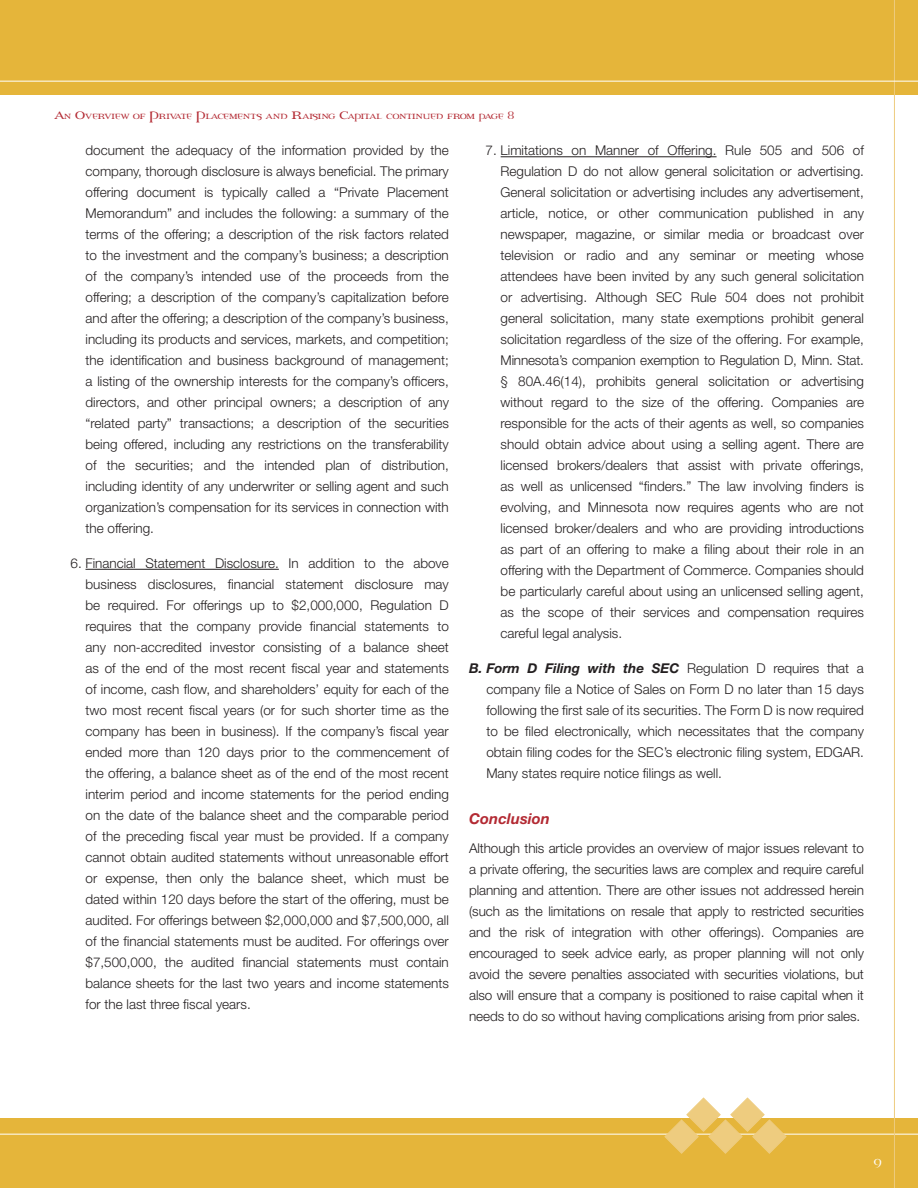
<style>
.page{position:relative;width:918px;height:1188px;background:#fff}
.page>*{position:absolute;margin:0;border:0;box-sizing:border-box;transform-origin:0 0}
.t1{font:18px "Percolator Expert";color:#fff}
.Red_Italic_Header{font:italic 700 15px "Helvetica Neue LT Std";letter-spacing:.005em;color:#b32a33}
.Body_Copy{font:300 13.5px/21px "Helvetica Neue LT Std";color:#231f20;text-align:justify}
.Continued_on_page{font:10.5px "Percolator Expert";color:#b32a33}
.s1{font-size:15px}
.s2{font-weight:700;font-style:italic}
</style>
<div class="page">
<hr style="left:86px;top:569px;width:193px;height:1px;background:#231f20">
<hr style="left:501px;top:156px;width:216px;height:1px;background:#231f20">
<div style="left:0;top:0;width:918px;height:94px;background:#e5b53a"></div>
<div style="left:0;top:1119px;width:918px;height:69px;background:#e5b53a"></div>
<hr style="left:0;top:1134px;width:918px;height:1px;background:#fff">
<hr style="left:894px;top:0;width:1px;height:1188px;background:#eecc7f">
<hr style="left:0;top:81px;width:918px;height:1px;background:#fff">
<svg style="left:664px;top:1097px;width:123px;height:57px"></svg>
<p class="Continued_on_page" style="left:54px;top:111px;width:461px"><span class="s1">A</span>n <span class="s1">O</span>verview of <span class="s1">P</span>rivate <span class="s1">P</span>lacements and <span class="s1">R</span>aising <span class="s1">C</span>apital continued from page <span class="s1">8</span></p>
<p class="Body_Copy" style="left:86px;top:140px;width:365px">document the adequacy of the information provided by the company, thorough disclosure is always beneficial. The primary offering document is typically called a “Private Placement Memorandum” and includes the following: a summary of the terms of the offering; a description of the risk factors related to the investment and the company’s business; a description of the company’s intended use of the proceeds from the offering; a description of the company’s capitalization before and after the offering; a description of the company’s business, including its products and services, markets, and competition; the identification and business background of management; a listing of the ownership interests for the company’s officers, directors, and other principal owners; a description of any “related party” transactions; a description of the securities being offered, including any restrictions on the transferability of the securities; and the intended plan of distribution, including identity of any underwriter or selling agent and such organization’s compensation for its services in connection with the offering.</p>
<p class="Body_Copy" style="left:86px;top:552px;width:365px;text-indent:-15px">6. Financial Statement Disclosure. In addition to the above business disclosures, financial statement disclosure may be required. For offerings up to $2,000,000, Regulation D requires that the company provide financial statements to any non-accredited investor consisting of a balance sheet as of the end of the most recent fiscal year and statements of income, cash flow, and shareholders’ equity for each of the two most recent fiscal years (or for such shorter time as the company has been in business). If the company’s fiscal year ended more than 120 days prior to the commencement of the offering, a balance sheet as of the end of the most recent interim period and income statements for the period ending on the date of the balance sheet and the comparable period of the preceding fiscal year must be provided. If a company cannot obtain audited statements without unreasonable effort or expense, then only the balance sheet, which must be dated within 120 days before the start of the offering, must be audited. For offerings between $2,000,000 and $7,500,000, all of the financial statements must be audited. For offerings over $7,500,000, the audited financial statements must contain balance sheets for the last two years and income statements for the last three fiscal years.</p>
<p class="Body_Copy" style="left:501px;top:140px;width:365px;text-indent:-15px">7. Limitations on Manner of Offering. Rule 505 and 506 of Regulation D do not allow general solicitation or advertising.<br>General solicitation or advertising includes any advertisement, article, notice, or other communication published in any newspaper, magazine, or similar media or broadcast over television or radio and any seminar or meeting whose attendees have been invited by any such general solicitation or advertising. Although SEC Rule 504 does not prohibit general solicitation, many state exemptions prohibit general solicitation regardless of the size of the offering. For example, Minnesota’s companion exemption to Regulation D, Minn. Stat. § 80A.46(14), prohibits general solicitation or advertising without regard to the size of the offering. Companies are responsible for the acts of their agents as well, so companies should obtain advice about using a selling agent. There are licensed brokers/dealers that assist with private offerings, as well as unlicensed “finders.” The law involving finders is evolving, and Minnesota now requires agents who are not licensed broker/dealers and who are providing introductions as part of an offering to make a filing about their role in an offering with the Department of Commerce. Companies should be particularly careful about using an unlicensed selling agent, as the scope of their services and compensation requires careful legal analysis.</p>
<p class="Body_Copy" style="left:486px;top:657px;width:379px;text-indent:-17px"><span class="s2">B. Form D Filing with the SEC</span> Regulation D requires that a company file a Notice of Sales on Form D no later than 15 days following the first sale of its securities. The Form D is now required to be filed electronically, which necessitates that the company obtain filing codes for the SEC’s electronic filing system, EDGAR.<br>Many states require notice filings as well.</p>
<p class="Red_Italic_Header" style="left:469px;top:809px;width:82px">Conclusion</p>
<p class="Body_Copy" style="left:469px;top:837px;width:396px">Although this article provides an overview of major issues relevant to a private offering, the securities laws are complex and require careful planning and attention. There are other issues not addressed herein (such as the limitations on resale that apply to restricted securities and the risk of integration with other offerings). Companies are encouraged to seek advice early, as proper planning will not only avoid the severe penalties associated with securities violations, but also will ensure that a company is positioned to raise capital when it needs to do so without having complications arising from prior sales.</p>
<p class="t1" style="left:873px;top:1153px;width:10px">9</p>
</div>
